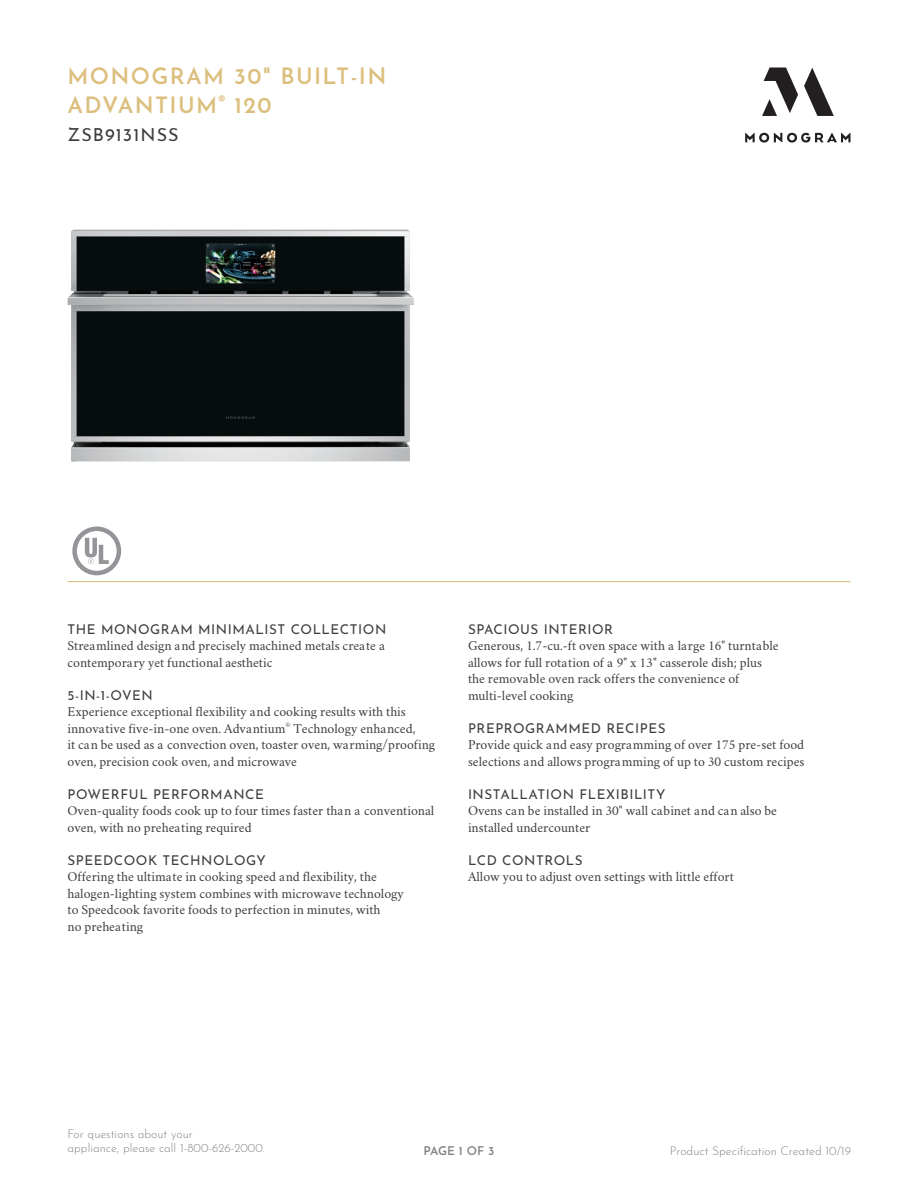
<style>
.page{position:relative;width:918px;height:1188px;background:#fff}
.page>*{position:absolute;margin:0;border:0;box-sizing:border-box;transform-origin:0 0}
.TITLE_HEADER{font:600 22.5px/28.5px "Josefin Sans";letter-spacing:.06em;color:#dcbf7e}
.TITLE_SUBHEAD{font:18px "Josefin Sans";letter-spacing:.06em;color:#3e3e3f}
.F___B_COPY{font:13.5px/16.5px "Crimson";color:#3e3e3f}
.t1{font:300 12px/14.4px "Josefin Sans";color:#808285}
.t2{font:600 12px "Josefin Sans";letter-spacing:-.015em;color:#808285}
.s1{font-family:"Josefin Sans"}
</style>
<div class="page">
<svg style="left:745px;top:68px;width:105px;height:75px"></svg>
<hr style="left:68px;top:581px;width:782px;height:1px;background:#dcbf7e">
<img style="left:68px;top:230px;width:346px;height:232px">
<svg style="left:72px;top:527px;width:49px;height:48px"></svg>
<p class="TITLE_HEADER" style="left:68px;top:59px;width:320px">MONOGRAM 30" BUILT-IN<br>ADVANTIUM<sup>®</sup> 120</p>
<p class="TITLE_SUBHEAD" style="left:68px;top:120px;width:113px">ZSB9131NSS</p>
<p class="F___B_COPY" style="left:68px;top:620px;width:320px;text-align:justify"><span class="s1">THE MONOGRAM MINIMALIST COLLECTION </span>Streamlined design and precisely machined metals create a contemporary yet functional aesthetic</p>
<p class="F___B_COPY" style="left:68px;top:686px;width:369px"><span class="s1">5-IN-1-OVEN<br></span>Experience exceptional flexibility and cooking results with this innovative five-in-one oven. Advantium<sup>®</sup> Technology enhanced,<br>it can be used as a convection oven, toaster oven, warming/proofing oven, precision cook oven, and microwave</p>
<p class="F___B_COPY" style="left:68px;top:785px;width:368px"><span class="s1">POWERFUL PERFORMANCE<br></span>Oven-quality foods cook up to four times faster than a conventional oven, with no preheating required</p>
<p class="F___B_COPY" style="left:68px;top:851px;width:338px"><span class="s1">SPEEDCOOK TECHNOLOGY<br></span>Offering the ultimate in cooking speed and flexibility, the halogen-lighting system combines with microwave technology to Speedcook favorite foods to perfection in minutes, with<br>no preheating</p>
<p class="F___B_COPY" style="left:468px;top:620px;width:312px"><span class="s1">SPACIOUS INTERIOR<br></span>Generous, 1.7-cu.-ft oven space with a large 16" turntable allows for full rotation of a 9" x 13" casserole dish; plus the removable oven rack offers the convenience of multi-level cooking</p>
<p class="F___B_COPY" style="left:468px;top:719px;width:338px"><span class="s1">PREPROGRAMMED RECIPES<br></span>Provide quick and easy programming of over 175 pre-set food selections and allows programming of up to 30 custom recipes</p>
<p class="F___B_COPY" style="left:468px;top:785px;width:311px"><span class="s1">INSTALLATION FLEXIBILITY<br></span>Ovens can be installed in 30" wall cabinet and can also be installed undercounter</p>
<p class="F___B_COPY" style="left:468px;top:851px;width:267px"><span class="s1">LCD CONTROLS<br></span>Allow you to adjust oven settings with little effort</p>
<p class="t1" style="left:68px;top:1125px;width:199px">For questions about your<br>appliance, please call 1-800-626-2000.</p>
<p class="t2" style="left:424px;top:1140px;width:72px">PAGE 1 OF 3</p>
<p class="t1" style="left:670px;top:1142px;width:183px">Product Specification Created 10/19</p>
</div>
